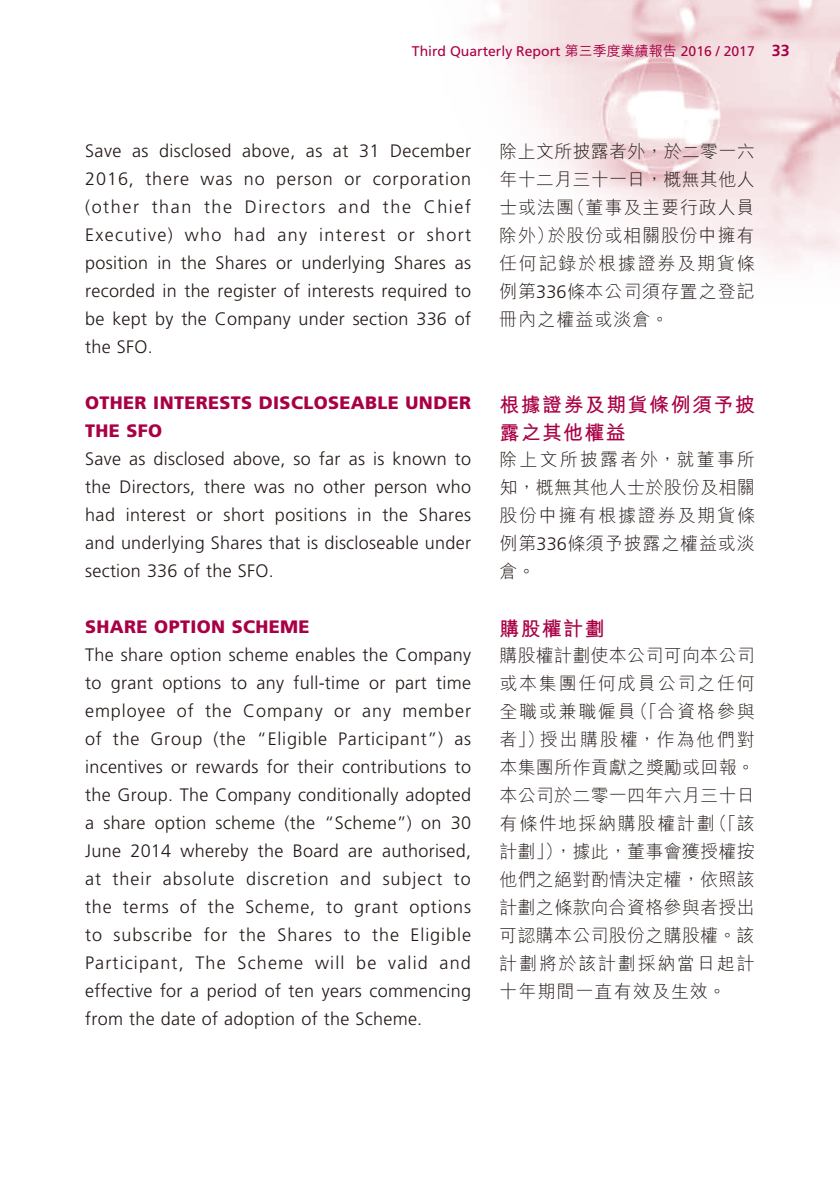
<style>
.page{position:relative;width:840px;height:1191px;background:#fff}
.page>*{position:absolute;margin:0;border:0;box-sizing:border-box;transform-origin:0 0}
.t1{font:700 20px/28px "M Hei HK";letter-spacing:.07em;color:#a90045}
.t2{font:300 18px/28px "Frutiger LT Std";letter-spacing:.015em;color:#231916;text-align:justify}
.t3{font:300 18px/28px "M Hei HK";letter-spacing:.055em;color:#231916;text-align:justify}
.t4{font:900 18px/28px "Frutiger LT Std";letter-spacing:.02em;color:#a90045}
.t5{font:14px "Frutiger LT Std";color:#a90045}
.s1{font-family:"M Hei HK";font-weight:500}
.s2{font-weight:700;font-size:16px}
.s3{font-family:"Frutiger LT Std"}
</style>
<div class="page">
<img style="left:470px;top:0;width:369px;height:266px">
<p class="t5" style="left:411px;top:43px;width:379px">Third Quarterly Report <span class="s1">第三季度業績報告</span> 2016 / 2017 <span class="s2">33</span></p>
<p class="t2" style="left:85px;top:137px;width:387px">Save as disclosed above, as at 31 December 2016, there was no person or corporation (other than the Directors and the Chief Executive) who had any interest or short position in the Shares or underlying Shares as recorded in the register of interests required to be kept by the Company under section 336 of the SFO.</p>
<p class="t4" style="left:85px;top:388px;width:387px">OTHER INTERESTS DISCLOSEABLE UNDER<br>THE SFO</p>
<p class="t2" style="left:85px;top:445px;width:387px">Save as disclosed above, so far as is known to the Directors, there was no other person who had interest or short positions in the Shares and underlying Shares that is discloseable under section 336 of the SFO.</p>
<p class="t4" style="left:85px;top:612px;width:226px">SHARE OPTION SCHEME</p>
<p class="t2" style="left:85px;top:641px;width:387px">The share option scheme enables the Company to grant options to any full-time or part time employee of the Company or any member of the Group (the “Eligible Participant”) as incentives or rewards for their contributions to the Group. The Company conditionally adopted a share option scheme (the “Scheme”) on 30<br>June 2014 whereby the Board are authorised, at their absolute discretion and subject to the terms of the Scheme, to grant options to subscribe for the Shares to the Eligible Participant, The Scheme will be valid and effective for a period of ten years commencing from the date of adoption of the Scheme.</p>
<p class="t3" style="left:499px;top:137px;width:257px">除上文所披露者外，於二零一六年十二月三十一日，概無其他人士或法團（董事及主要行政人員除外）於股份或相關股份中擁有任何記錄於根據證券及期貨條例第<span class="s3">336</span>條本公司須存置之登記冊內之權益或淡倉。</p>
<p class="t1" style="left:499px;top:389px;width:257px">根據證券及期貨條例須予披露之其他權益</p>
<p class="t3" style="left:499px;top:445px;width:257px">除上文所披露者外，就董事所知，概無其他人士於股份及相關股份中擁有根據證券及期貨條例第<span class="s3">336</span>條須予披露之權益或淡倉。</p>
<p class="t1" style="left:499px;top:613px;width:106px">購股權計劃</p>
<p class="t3" style="left:499px;top:641px;width:257px">購股權計劃使本公司可向本公司或本集團任何成員公司之任何全職或兼職僱員（「合資格參與者」）授出購股權，作為他們對本集團所作貢獻之獎勵或回報。本公司於二零一四年六月三十日有條件地採納購股權計劃（「該計劃」），據此，董事會獲授權按他們之絕對酌情決定權，依照該計劃之條款向合資格參與者授出可認購本公司股份之購股權。該計劃將於該計劃採納當日起計十年期間一直有效及生效。</p>
</div>
